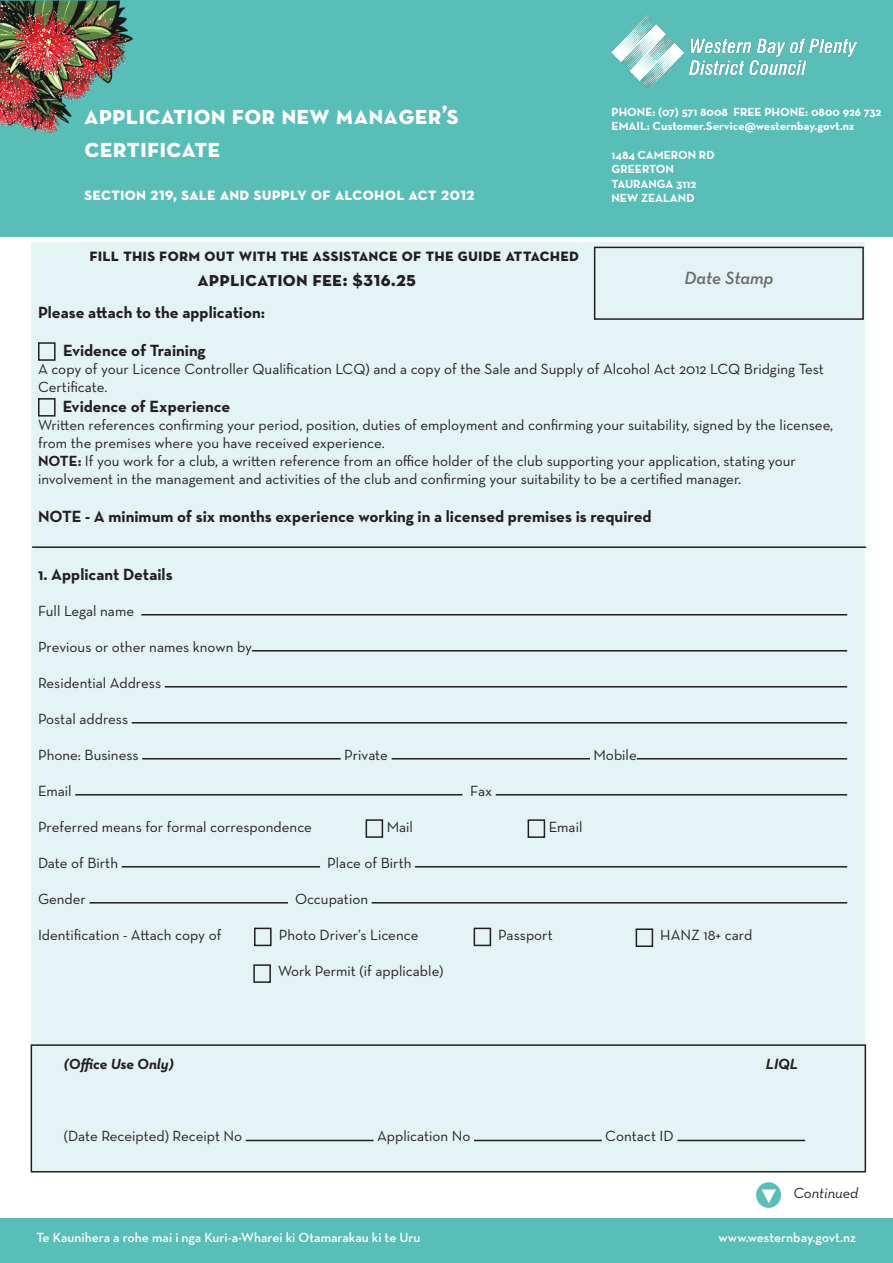
<style>
.page{position:relative;width:893px;height:1263px;background:#fff}
.page>*{position:absolute;margin:0;border:0;box-sizing:border-box;transform-origin:0 0}
.t1{font:27px "Neutraface Text Bold Alt";color:#fff}
.t2{font:700 21px "Neutraface Text";color:#231f20}
.t3{font:700 18px "Neutraface Text";color:#231f20}
.t4{font:18px "Neutraface Text Bold Alt";color:#fff}
.t5{font:italic 600 18px "Neutraface Text";color:#69696c}
.t6{font:700 16.5px "Neutraface Text";color:#231f20}
.t7{font:15px/18px "Neutraface Text";color:#231f20}
.t8{font:italic 700 15px "Neutraface Text";color:#231f20}
.t9{font:italic 15px "Neutraface Text";color:#231f20}
.t10{font:600 13.5px "Neutraface Text";color:#fff}
.t11{font:700 12px "Neutraface Text";color:#fff}
.s1{font-weight:700}
</style>
<div class="page">
<div style="left:31px;top:242px;width:834px;height:929px;background:#e4f3f3"></div>
<div style="left:0;top:0;width:893px;height:236px;background:#59beb8"></div>
<img style="left:611px;top:16px;width:246px;height:73px">
<img style="left:0;top:0;width:138px;height:142px">
<div style="left:38px;top:342px;width:18px;height:19px;border:2px solid #231f20"></div>
<div style="left:38px;top:398px;width:18px;height:19px;border:2px solid #231f20"></div>
<hr style="left:141px;top:614px;width:706px;height:1px;background:#231f20">
<hr style="left:252px;top:650px;width:595px;height:1px;background:#231f20">
<hr style="left:165px;top:686px;width:682px;height:1px;background:#231f20">
<hr style="left:132px;top:722px;width:715px;height:1px;background:#231f20">
<hr style="left:142px;top:758px;width:199px;height:1px;background:#231f20">
<hr style="left:392px;top:758px;width:198px;height:1px;background:#231f20">
<hr style="left:637px;top:758px;width:210px;height:1px;background:#231f20">
<hr style="left:75px;top:794px;width:387px;height:1px;background:#231f20">
<hr style="left:496px;top:794px;width:351px;height:1px;background:#231f20">
<div style="left:366px;top:819px;width:17px;height:19px;border:2px solid #231f20"></div>
<div style="left:528px;top:819px;width:17px;height:19px;border:2px solid #231f20"></div>
<hr style="left:122px;top:866px;width:198px;height:1px;background:#231f20">
<hr style="left:415px;top:866px;width:432px;height:1px;background:#231f20">
<hr style="left:90px;top:902px;width:198px;height:1px;background:#231f20">
<hr style="left:372px;top:902px;width:475px;height:1px;background:#231f20">
<div style="left:254px;top:928px;width:18px;height:18px;border:2px solid #231f20"></div>
<div style="left:474px;top:928px;width:17px;height:18px;border:2px solid #231f20"></div>
<div style="left:636px;top:928px;width:17px;height:19px;border:2px solid #231f20"></div>
<div style="left:253px;top:964px;width:18px;height:19px;border:2px solid #231f20"></div>
<div style="left:0;top:1218px;width:893px;height:45px;background:#59beb8"></div>
<div style="left:756px;top:1182px;width:25px;height:26px;background:#5abdb7;border-radius:50%"></div>
<svg style="left:761px;top:1189px;width:15px;height:14px"></svg>
<hr style="left:32px;top:546px;width:834px;height:2px;background:#231f20">
<div style="left:594px;top:247px;width:270px;height:73px;border:2px solid #231f20"></div>
<div style="left:31px;top:1044px;width:835px;height:128px;border:2px solid #231f20"></div>
<hr style="left:246px;top:1140px;width:127px;height:1px;background:#231f20">
<hr style="left:474px;top:1140px;width:128px;height:1px;background:#231f20">
<hr style="left:677px;top:1140px;width:128px;height:1px;background:#231f20">
<p class="t1" style="left:84px;top:98px;width:376px">Application for new Manager’s</p>
<p class="t1" style="left:84px;top:130px;width:138px">Certificate</p>
<p class="t4" style="left:84px;top:182px;width:392px">Section 219, Sale and Supply of Alcohol Act 2012</p>
<p class="t11" style="left:611px;top:104px;width:271px">PHONE: (07) 571 8008 FREE PHONE: 0800 926 732</p>
<p class="t11" style="left:611px;top:118px;width:245px">EMAIL: Customer.Service@westernbay.govt.nz</p>
<p class="t11" style="left:611px;top:147px;width:104px">1484 CAMERON RD</p>
<p class="t11" style="left:611px;top:162px;width:64px">GREERTON</p>
<p class="t11" style="left:611px;top:176px;width:86px">TAURANGA 3112</p>
<p class="t11" style="left:611px;top:190px;width:85px">NEW ZEALAND</p>
<p class="t3" style="left:90px;top:243px;width:491px">Fill this form out with the assistance of the guide attached</p>
<p class="t2" style="left:36px;top:265px;width:45px">A</p>
<p class="t2" style="left:209px;top:265px;width:209px">pplication Fee: $316.25</p>
<p class="t6" style="left:38px;top:302px;width:229px">Please attach to the application:</p>
<p class="t6" style="left:63px;top:340px;width:144px">Evidence of Training</p>
<p class="t7" style="left:38px;top:360px;width:787px">A copy of your Licence Controller Qualification LCQ) and a copy of the Sale and Supply of Alcohol Act 2012 LCQ Bridging Test<br>Certificate.</p>
<p class="t6" style="left:63px;top:396px;width:169px">Evidence of Experience</p>
<p class="t7" style="left:38px;top:416px;width:797px">Written references confirming your period, position, duties of employment and confirming your suitability, signed by the licensee, from the premises where you have received experience.</p>
<p class="t7" style="left:38px;top:452px;width:759px"><span class="s1">NOTE:</span> If you work for a club, a written reference from an office holder of the club supporting your application, stating your involvement in the management and activities of the club and confirming your suitability to be a certified manager.</p>
<p class="t6" style="left:38px;top:506px;width:615px">NOTE - A minimum of six months experience working in a licensed premises is required</p>
<p class="t5" style="left:684px;top:266px;width:91px">Date Stamp</p>
<p class="t6" style="left:38px;top:563px;width:136px">1. Applicant Details</p>
<p class="t7" style="left:38px;top:601px;width:98px">Full Legal name</p>
<p class="t7" style="left:38px;top:637px;width:216px">Previous or other names known by</p>
<p class="t7" style="left:38px;top:673px;width:125px">Residential Address</p>
<p class="t7" style="left:38px;top:709px;width:92px">Postal address</p>
<p class="t7" style="left:38px;top:745px;width:102px">Phone: Business</p>
<p class="t7" style="left:344px;top:745px;width:45px">Private</p>
<p class="t7" style="left:594px;top:745px;width:45px">Mobile</p>
<p class="t7" style="left:38px;top:781px;width:35px">Email</p>
<p class="t7" style="left:470px;top:781px;width:24px">Fax</p>
<p class="t7" style="left:38px;top:817px;width:276px">Preferred means for formal correspondence</p>
<p class="t7" style="left:387px;top:817px;width:28px">Mail</p>
<p class="t7" style="left:549px;top:817px;width:35px">Email</p>
<p class="t7" style="left:38px;top:853px;width:82px">Date of Birth</p>
<p class="t7" style="left:327px;top:853px;width:86px">Place of Birth</p>
<p class="t7" style="left:38px;top:889px;width:49px">Gender</p>
<p class="t7" style="left:295px;top:889px;width:74px">Occupation</p>
<p class="t7" style="left:38px;top:925px;width:185px">Identification - Attach copy of</p>
<p class="t7" style="left:279px;top:925px;width:141px">Photo Driver’s Licence</p>
<p class="t7" style="left:498px;top:925px;width:56px">Passport</p>
<p class="t7" style="left:660px;top:925px;width:93px">HANZ 18+ card</p>
<p class="t7" style="left:278px;top:961px;width:167px">Work Permit (if applicable)</p>
<p class="t8" style="left:64px;top:1054px;width:111px">(Office Use Only)</p>
<p class="t8" style="left:766px;top:1054px;width:34px">LIQL</p>
<p class="t7" style="left:64px;top:1127px;width:180px">(Date Receipted) Receipt No</p>
<p class="t7" style="left:377px;top:1127px;width:95px">Application No</p>
<p class="t7" style="left:605px;top:1127px;width:70px">Contact ID</p>
<p class="t9" style="left:793px;top:1184px;width:67px">Continued</p>
<p class="t10" style="left:37px;top:1228px;width:386px">Te Kaunihera a rohe mai i nga Kuri-a-Wharei ki Otamarakau ki te Uru</p>
<p class="t10" style="left:719px;top:1228px;width:139px">www.westernbay.govt.nz</p>
</div>
